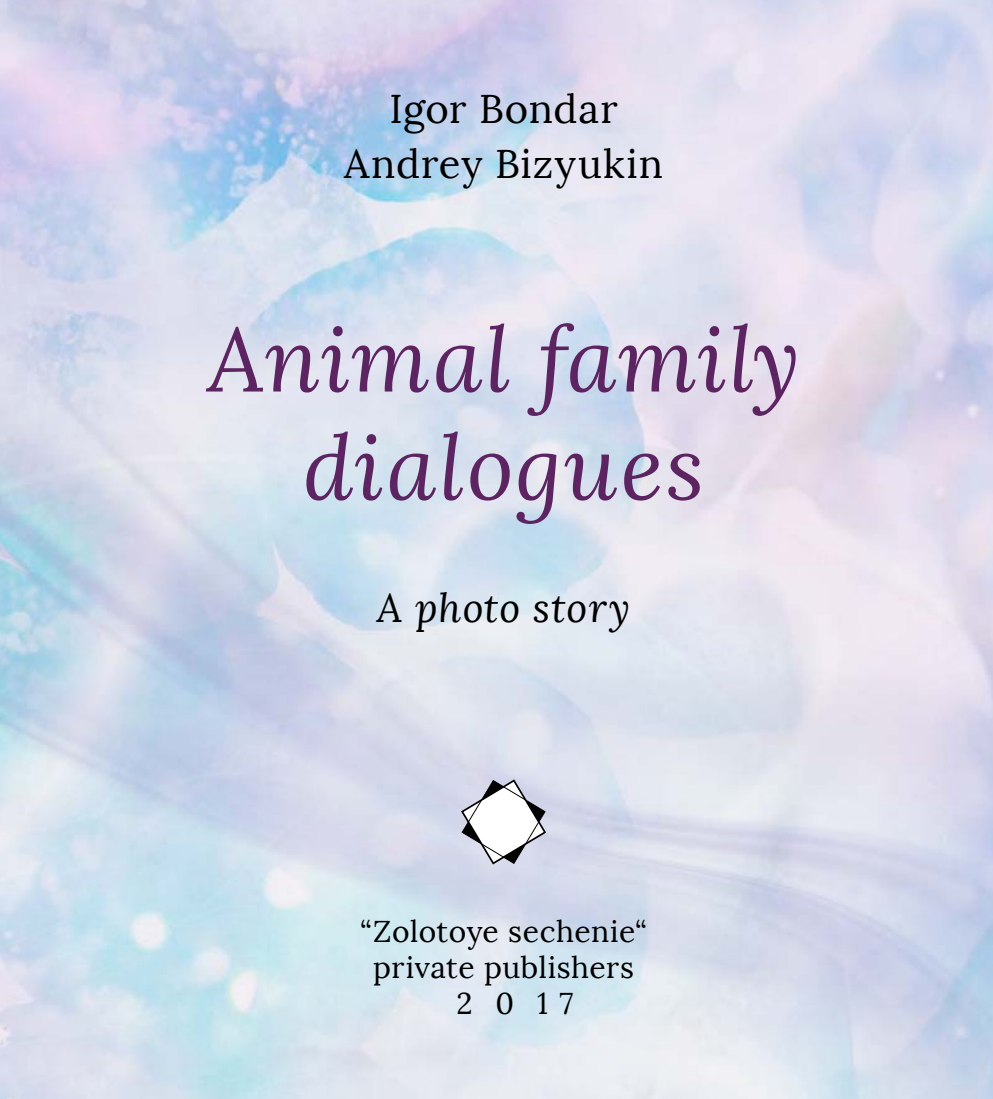
<style>
.page{position:relative;width:993px;height:1099px;background:#fff}
.page>*{position:absolute;margin:0;border:0;box-sizing:border-box;transform-origin:0 0}
.t1{font:italic 90px/108px "Lora";letter-spacing:.02em;color:#5d2462;text-align:center}
.t2{font:40px/55px "Lora";letter-spacing:.03em;color:#000;text-align:center}
.t3{font:italic 40px "Lora";letter-spacing:.025em;color:#000}
.t4{font:30px "Lora";letter-spacing:.015em;color:#000}
</style>
<div class="page">
<svg style="left:461px;top:779px;width:85px;height:85px"></svg>
<h2 class="t2" style="left:344px;top:81px;width:320px">Igor Bondar<br>Andrey Bizyukin</h2>
<h1 class="t1" style="left:207px;top:307px;width:594px">Animal family dialogues</h1>
<h2 class="t3" style="left:377px;top:583px;width:254px">A photo story</h2>
<p class="t4" style="left:360px;top:912px;width:288px">“Zolotoye sechenie“</p>
<p class="t4" style="left:373px;top:948px;width:262px">private рublishers</p>
<p class="t4" style="left:456px;top:984px;width:118px">2017</p>
</div>
